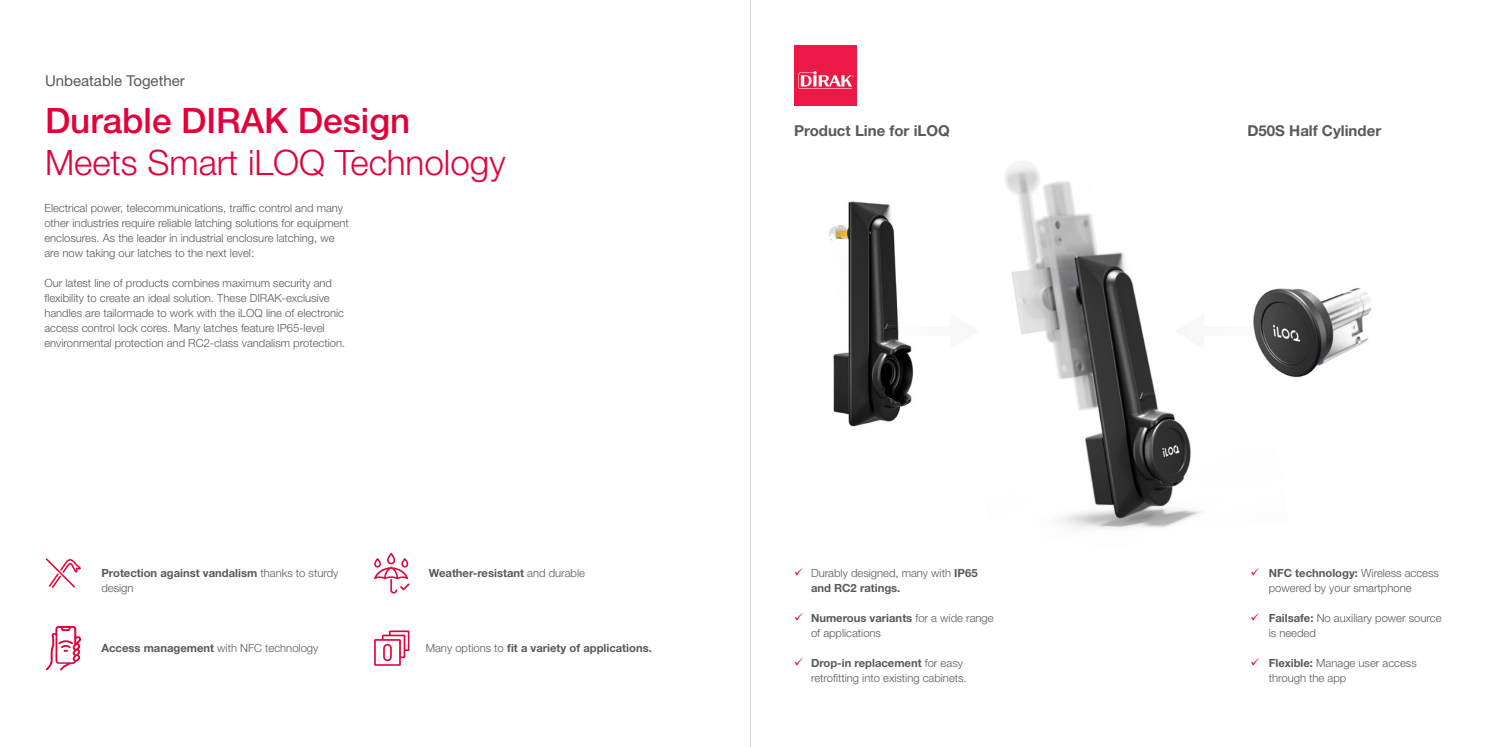
<style>
.page{position:relative;width:1492px;height:747px;background:#fff}
.page>*{position:absolute;margin:0;border:0;box-sizing:border-box;transform-origin:0 0}
.t1{font:300 35px "Helvetica Neue LT Std";color:#e4003a}
.t2{font:500 35px "Helvetica Neue LT Std";color:#e4003a}
.t3{font:700 15px "Helvetica Neue LT Std";color:#58595b}
.t4{font:15px "Helvetica Neue LT Std";color:#58595b}
.t5{font:300 11.25px/15px "Helvetica Neue LT Std";color:#58595b}
.t6{font:700 11.25px/15px "Helvetica Neue LT Std";color:#58595b}
.s1{font-weight:300}
.s2{font-weight:700}
</style>
<div class="page">
<img style="left:794px;top:45px;width:62px;height:61px">
<hr style="left:750px;top:0;width:1px;height:746px;background:#d1d3d4">
<img style="left:829px;top:161px;width:543px;height:367px">
<svg style="left:46px;top:558px;width:35px;height:30px"></svg>
<svg style="left:46px;top:625px;width:35px;height:45px"></svg>
<svg style="left:374px;top:553px;width:35px;height:40px"></svg>
<svg style="left:374px;top:630px;width:35px;height:35px"></svg>
<h2 class="t4" style="left:45px;top:71px;width:141px">Unbeatable Together</h2>
<h1 class="t2" style="left:45px;top:100px;width:367px">Durable DIRAK Design</h1>
<h1 class="t1" style="left:45px;top:141px;width:462px">Meets Smart iLOQ Technology</h1>
<p class="t5" style="left:44px;top:200px;width:306px">Electrical power, telecommunications, traffic control and many other industries require reliable latching solutions for equipment enclosures. As the leader in industrial enclosure latching, we are now taking our latches to the next level:</p>
<p class="t5" style="left:44px;top:275px;width:302px">Our latest line of products combines maximum security and flexibility to create an ideal solution. These DIRAK-exclusive handles are tailormade to work with the iLOQ line of electronic access control lock cores. Many latches feature IP65-level environmental protection and RC2-class vandalism protection.</p>
<p class="t6" style="left:101px;top:564px;width:238px">Protection against vandalism <span class="s1">thanks to sturdy design</span></p>
<p class="t5" style="left:101px;top:639px;width:218px"><span class="s2">Access management</span> with NFC technology</p>
<p class="t6" style="left:429px;top:564px;width:158px">Weather-resistant <span class="s1">and durable</span></p>
<p class="t6" style="left:426px;top:639px;width:228px"><span class="s1">Many options to</span> fit a variety of applications.</p>
<h2 class="t3" style="left:794px;top:121px;width:157px">Product Line for iLOQ</h2>
<p class="t5" style="left:811px;top:564px;width:168px">Durably designed, many with <span class="s2">IP65 and RC2 ratings.</span></p>
<p class="t5" style="left:811px;top:609px;width:184px"><span class="s2">Numerous variants</span> for a wide range of applications</p>
<p class="t5" style="left:811px;top:654px;width:157px"><span class="s2">Drop-in replacement</span> for easy retrofitting into existing cabinets.</p>
<h2 class="t3" style="left:1247px;top:121px;width:135px">D50S Half Cylinder</h2>
<p class="t5" style="left:1268px;top:564px;width:172px"><span class="s2">NFC technology:</span> Wireless access powered by your smartphone</p>
<p class="t5" style="left:1268px;top:609px;width:174px"><span class="s2">Failsafe:</span> No auxiliary power source is needed</p>
<p class="t5" style="left:1268px;top:654px;width:149px"><span class="s2">Flexible:</span> Manage user access through the app</p>
</div>
